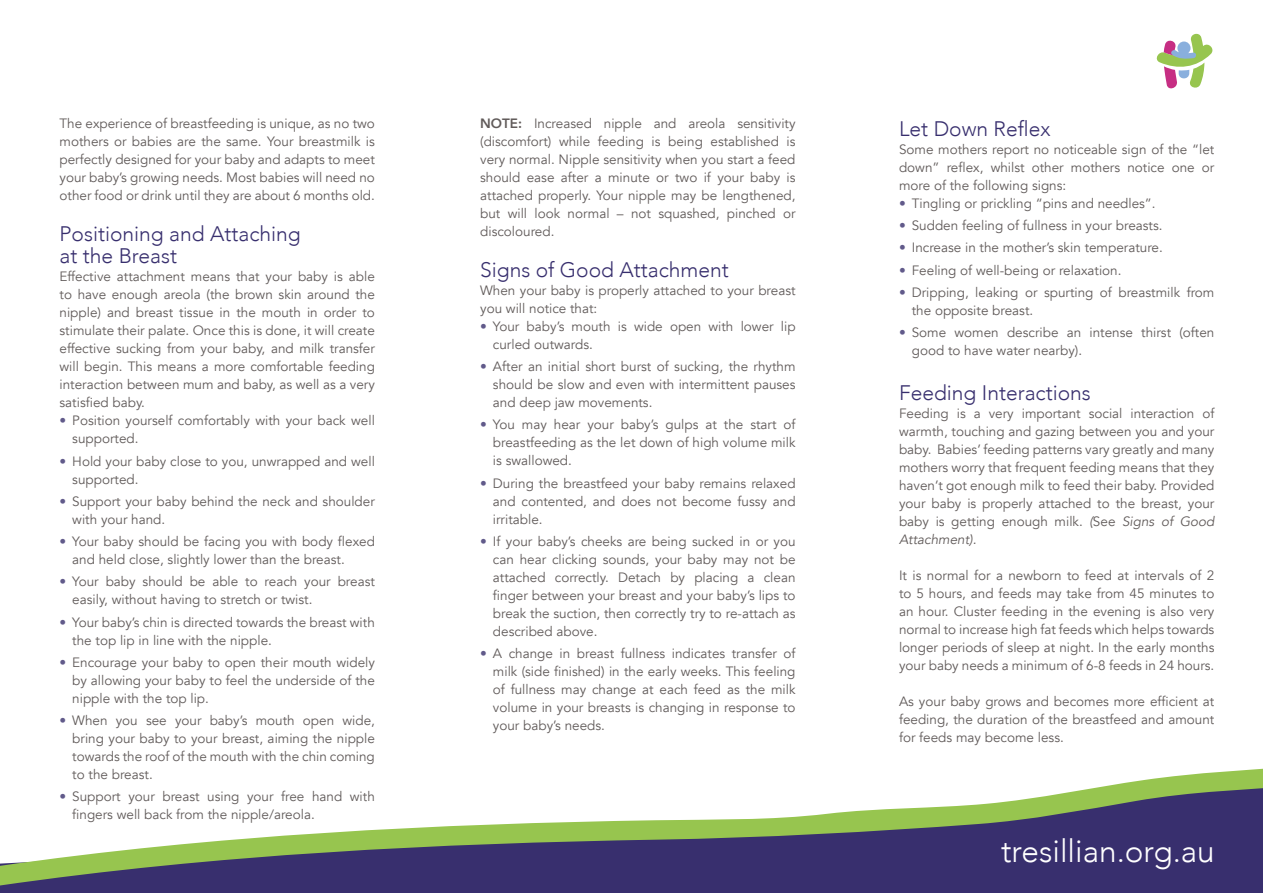
<style>
.page{position:relative;width:1263px;height:893px;background:#fff}
.page>*{position:absolute;margin:0;border:0;box-sizing:border-box;transform-origin:0 0}
.t1{font:300 31.5px "Avenir";color:#fff}
.t2{font:300 21px/22.5px "Avenir";color:#382f6e}
.t3{font:13.5px/18px "Avenir";color:#615b5a;text-align:justify}
.s1{color:#615a8a}
.s2{font-weight:800}
.s3{font-style:italic}
</style>
<div class="page">
<svg style="left:127px;top:804px;width:1136px;height:46px"></svg>
<svg style="left:0;top:850px;width:1263px;height:43px;fill:#382f6e"></svg>
<svg style="left:985px;top:768px;width:278px;height:36px"></svg>
<svg style="left:1156px;top:33px;width:57px;height:56px"></svg>
<p class="t3" style="left:60px;top:115px;width:317px">The experience of breastfeeding is unique, as no two mothers or babies are the same. Your breastmilk is perfectly designed for your baby and adapts to meet your baby’s growing needs. Most babies will need no other food or drink until they are about 6 months old.</p>
<h2 class="t2" style="left:60px;top:222px;width:243px">Positioning and Attaching at the Breast</h2>
<p class="t3" style="left:60px;top:268px;width:317px">Effective attachment means that your baby is able to have enough areola (the brown skin around the nipple) and breast tissue in the mouth in order to stimulate their palate. Once this is done, it will create effective sucking from your baby, and milk transfer will begin. This means a more comfortable feeding interaction between mum and baby, as well as a very satisfied baby.</p>
<p class="t3" style="left:72px;top:412px;width:304px;text-indent:-13px"><span class="s1">•</span> Position yourself comfortably with your back well supported.</p>
<p class="t3" style="left:72px;top:452px;width:304px;text-indent:-13px"><span class="s1">•</span> Hold your baby close to you, unwrapped and well supported.</p>
<p class="t3" style="left:72px;top:492px;width:304px;text-indent:-13px"><span class="s1">•</span> Support your baby behind the neck and shoulder with your hand.</p>
<p class="t3" style="left:72px;top:533px;width:304px;text-indent:-13px"><span class="s1">•</span> Your baby should be facing you with body flexed and held close, slightly lower than the breast.</p>
<p class="t3" style="left:72px;top:573px;width:304px;text-indent:-13px"><span class="s1">•</span> Your baby should be able to reach your breast easily, without having to stretch or twist.</p>
<p class="t3" style="left:72px;top:613px;width:304px;text-indent:-13px"><span class="s1">•</span> Your baby’s chin is directed towards the breast with the top lip in line with the nipple.</p>
<p class="t3" style="left:72px;top:653px;width:304px;text-indent:-13px"><span class="s1">•</span> Encourage your baby to open their mouth widely by allowing your baby to feel the underside of the nipple with the top lip.</p>
<p class="t3" style="left:72px;top:712px;width:304px;text-indent:-13px"><span class="s1">•</span> When you see your baby’s mouth open wide, bring your baby to your breast, aiming the nipple towards the roof of the mouth with the chin coming to the breast.</p>
<p class="t3" style="left:72px;top:788px;width:304px;text-indent:-13px"><span class="s1">•</span> Support your breast using your free hand with fingers well back from the nipple/areola.</p>
<p class="t3" style="left:480px;top:115px;width:317px"><span class="s2">NOTE:</span> Increased nipple and areola sensitivity (discomfort) while feeding is being established is very normal. Nipple sensitivity when you start a feed should ease after a minute or two if your baby is attached properly. Your nipple may be lengthened, but will look normal – not squashed, pinched or discoloured.</p>
<h2 class="t2" style="left:480px;top:258px;width:250px">Signs of Good Attachment</h2>
<p class="t3" style="left:480px;top:281px;width:317px">When your baby is properly attached to your breast you will notice that:</p>
<p class="t3" style="left:493px;top:317px;width:304px;text-indent:-13px"><span class="s1">•</span> Your baby’s mouth is wide open with lower lip curled outwards.</p>
<p class="t3" style="left:493px;top:358px;width:304px;text-indent:-13px"><span class="s1">•</span> After an initial short burst of sucking, the rhythm should be slow and even with intermittent pauses and deep jaw movements.</p>
<p class="t3" style="left:493px;top:416px;width:304px;text-indent:-13px"><span class="s1">•</span> You may hear your baby’s gulps at the start of breastfeeding as the let down of high volume milk is swallowed.</p>
<p class="t3" style="left:493px;top:474px;width:304px;text-indent:-13px"><span class="s1">•</span> During the breastfeed your baby remains relaxed and contented, and does not become fussy and irritable.</p>
<p class="t3" style="left:493px;top:532px;width:304px;text-indent:-13px"><span class="s1">•</span> If your baby’s cheeks are being sucked in or you can hear clicking sounds, your baby may not be attached correctly. Detach by placing a clean finger between your breast and your baby’s lips to break the suction, then correctly try to re-attach as described above.</p>
<p class="t3" style="left:493px;top:645px;width:304px;text-indent:-13px"><span class="s1">•</span> A change in breast fullness indicates transfer of milk (side finished) in the early weeks. This feeling of fullness may change at each feed as the milk volume in your breasts is changing in response to your baby’s needs.</p>
<h2 class="t2" style="left:899px;top:117px;width:153px">Let Down Reflex</h2>
<p class="t3" style="left:899px;top:140px;width:317px">Some mothers report no noticeable sign of the “let down” reflex, whilst other mothers notice one or more of the following signs:</p>
<p class="t3" style="left:899px;top:194px;width:258px"><span class="s1">•</span> Tingling or prickling “pins and needles”.</p>
<p class="t3" style="left:899px;top:217px;width:265px"><span class="s1">•</span> Sudden feeling of fullness in your breasts.</p>
<p class="t3" style="left:899px;top:239px;width:265px"><span class="s1">•</span> Increase in the mother’s skin temperature.</p>
<p class="t3" style="left:899px;top:261px;width:224px"><span class="s1">•</span> Feeling of well-being or relaxation.</p>
<p class="t3" style="left:912px;top:283px;width:304px;text-indent:-13px"><span class="s1">•</span> Dripping, leaking or spurting of breastmilk from the opposite breast.</p>
<p class="t3" style="left:912px;top:324px;width:304px;text-indent:-13px"><span class="s1">•</span> Some women describe an intense thirst (often good to have water nearby).</p>
<h2 class="t2" style="left:899px;top:381px;width:193px">Feeding Interactions</h2>
<p class="t3" style="left:899px;top:404px;width:317px">Feeding is a very important social interaction of warmth, touching and gazing between you and your baby. Babies’ feeding patterns vary greatly and many mothers worry that frequent feeding means that they haven’t got enough milk to feed their baby. Provided your baby is properly attached to the breast, your baby is getting enough milk. <span class="s3">(</span>See <span class="s3">Signs of Good Attachment).</span></p>
<p class="t3" style="left:899px;top:566px;width:317px">It is normal for a newborn to feed at intervals of 2 to 5 hours, and feeds may take from 45 minutes to an hour. Cluster feeding in the evening is also very normal to increase high fat feeds which helps towards longer periods of sleep at night. In the early months your baby needs a minimum of 6-8 feeds in 24 hours.</p>
<p class="t3" style="left:899px;top:692px;width:317px">As your baby grows and becomes more efficient at feeding, the duration of the breastfeed and amount for feeds may become less.</p>
<h1 class="t1" style="left:1001px;top:832px;width:215px">tresillian.org.au</h1>
</div>
